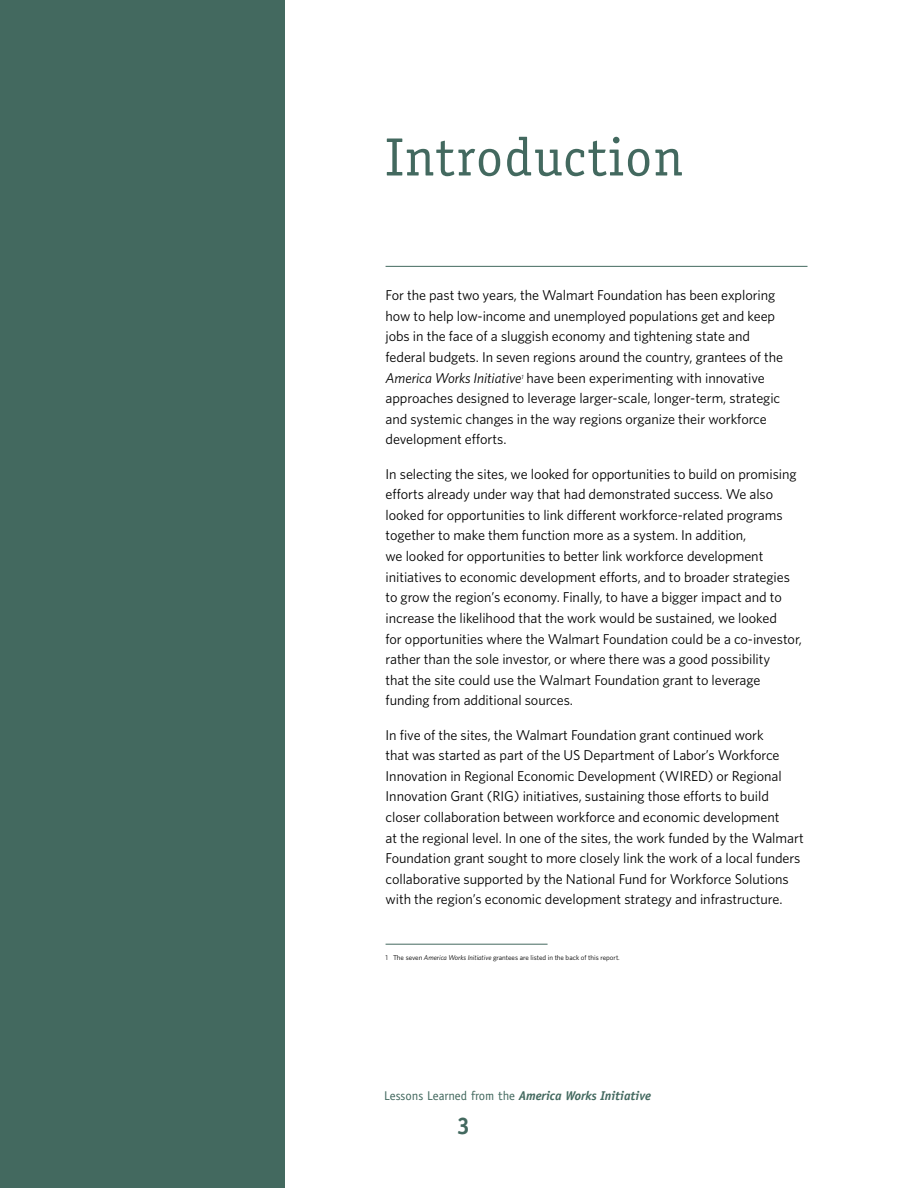
<style>
.page{position:relative;width:918px;height:1188px;background:#fff}
.page>*{position:absolute;margin:0;border:0;box-sizing:border-box;transform-origin:0 0}
.t1{font:54px "Officina Serif";letter-spacing:.025em;color:#43695f}
.t2{font:700 24px "Officina Serif";color:#43695f}
.t3{font:14.25px/20.5px "Whitney";letter-spacing:-.005em;color:#000}
.t4{font:italic 700 12.75px "Officina Sans";color:#43695f}
.t5{font:7.05px "Whitney";color:#000}
.t6{font:italic 6.15px "Whitney";color:#000}
.s1{font-style:italic}
.s2{font-weight:400;font-style:normal}
</style>
<div class="page">
<div style="left:0;top:0;width:284px;height:1188px;background:#43695f"></div>
<hr style="left:386px;top:266px;width:422px;height:1px;background:#43695f">
<hr style="left:386px;top:944px;width:162px;height:1px;background:#43695f">
<h1 class="t1" style="left:386px;top:126px;width:299px">Introduction</h1>
<p class="t3" style="left:386px;top:284px;width:399px">For the past two years, the Walmart Foundation has been exploring how to help low-income and unemployed populations get and keep jobs in the face of a sluggish economy and tightening state and federal budgets. In seven regions around the country, grantees of the <span class="s1">America Works Initiative</span> have been experimenting with innovative</p>
<p class="t6" style="left:521px;top:373px;width:4px">1</p>
<p class="t3" style="left:386px;top:388px;width:396px">approaches designed to leverage larger-scale, longer-term, strategic and systemic changes in the way regions organize their workforce development efforts.</p>
<p class="t3" style="left:386px;top:463px;width:418px">In selecting the sites, we looked for opportunities to build on promising efforts already under way that had demonstrated success. We also looked for opportunities to link different workforce-related programs together to make them function more as a system. In addition,<br>we looked for opportunities to better link workforce development initiatives to economic development efforts, and to broader strategies to grow the region’s economy. Finally, to have a bigger impact and to increase the likelihood that the work would be sustained, we looked<br>for opportunities where the Walmart Foundation could be a co-investor, rather than the sole investor, or where there was a good possibility<br>that the site could use the Walmart Foundation grant to leverage funding from additional sources.</p>
<p class="t3" style="left:386px;top:724px;width:420px">In five of the sites, the Walmart Foundation grant continued work<br>that was started as part of the US Department of Labor’s Workforce Innovation in Regional Economic Development (WIRED) or Regional Innovation Grant (RIG) initiatives, sustaining those efforts to build closer collaboration between workforce and economic development<br>at the regional level. In one of the sites, the work funded by the Walmart Foundation grant sought to more closely link the work of a local funders collaborative supported by the National Fund for Workforce Solutions with the region’s economic development strategy and infrastructure.</p>
<p class="t5" style="left:386px;top:953px;width:236px">1 The seven <span class="s1">America Works Initiative</span> grantees are listed in the back of this report.</p>
<p class="t4" style="left:384px;top:1088px;width:268px"><span class="s2">Lessons Learned from the</span> America Works Initiative</p>
<h2 class="t2" style="left:457px;top:1111px;width:15px">3</h2>
</div>
